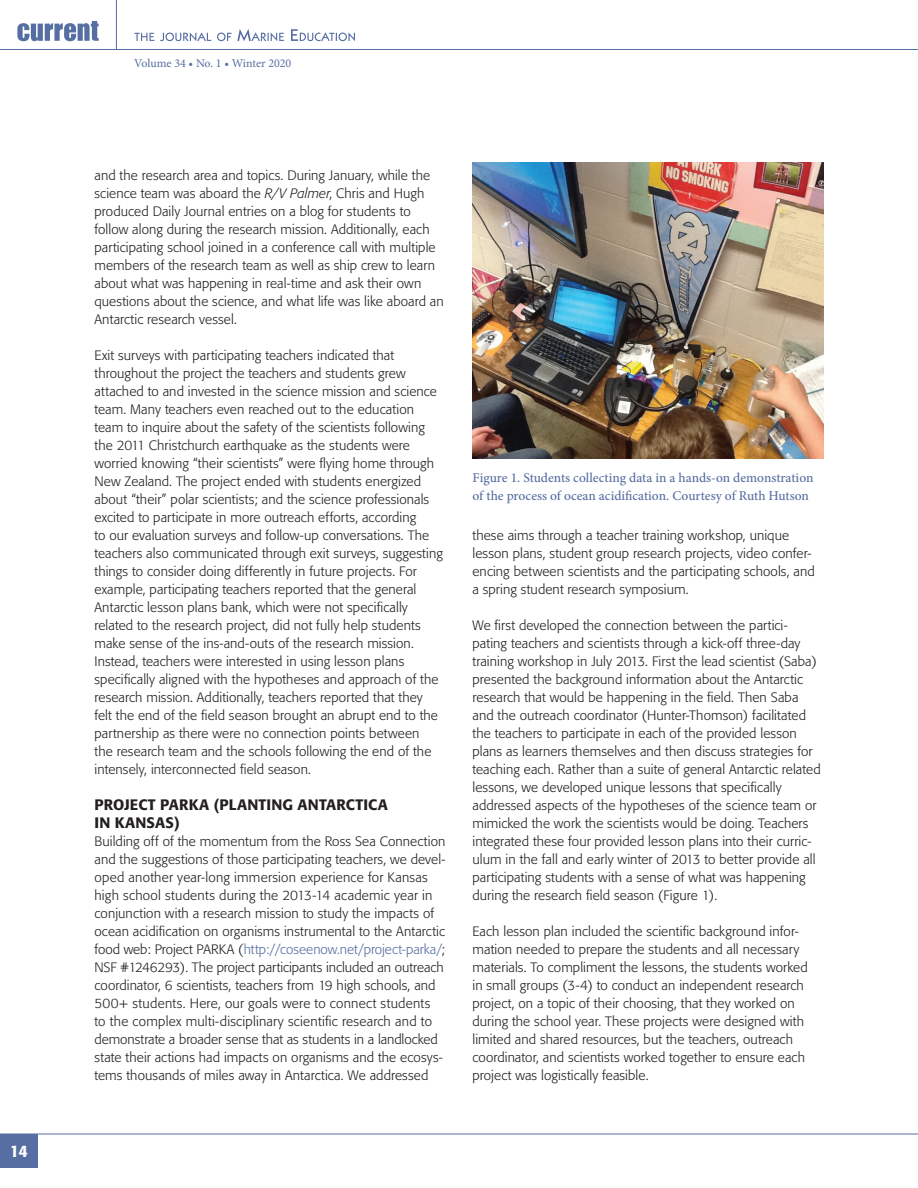
<style>
.page{position:relative;width:918px;height:1188px;background:#fff}
.page>*{position:absolute;margin:0;border:0;box-sizing:border-box;transform-origin:0 0}
.t1{font:500 16.5px "Formata";color:#fff}
.N-subhead_1{font:500 15px/18px "Formata";letter-spacing:.015em;color:#231f20}
.N-body2{font:300 13.5px/18px "Formata";letter-spacing:.005em;color:#231f20}
.N-caption{font:500 13.5px/18px "Minion Pro";color:#576ea2}
.t2{font:12px "Minion Pro";letter-spacing:-.005em;color:#576ea2}
.s1{font-style:italic}
.s2{color:#576ea2}
</style>
<div class="page">
<hr style="left:0;top:49px;width:918px;height:1px;background:#576ea2">
<hr style="left:116px;top:0;width:1px;height:50px;background:#576ea2">
<hr style="left:0;top:1134px;width:918px;height:1px;background:#576ea2">
<div style="left:0;top:1134px;width:38px;height:34px;background:#576ea2"></div>
<svg style="left:134px;top:29px;width:221px;height:12px"></svg>
<svg style="left:17px;top:21px;width:82px;height:20px"></svg>
<img style="left:472px;top:162px;width:352px;height:296px">
<p class="t1" style="left:10px;top:1141px;width:20px">14</p>
<p class="t2" style="left:134px;top:55px;width:159px">Volume 34 • No. 1 • Winter 2020</p>
<p class="N-body2" style="left:94px;top:166px;width:351px">and the research area and topics. During January, while the science team was aboard the <span class="s1">R/V Palmer</span>, Chris and Hugh produced Daily Journal entries on a blog for students to follow along during the research mission. Additionally, each participating school joined in a conference call with multiple members of the research team as well as ship crew to learn about what was happening in real-time and ask their own questions about the science, and what life was like aboard an Antarctic research vessel.</p>
<p class="N-body2" style="left:94px;top:346px;width:350px">Exit surveys with participating teachers indicated that throughout the project the teachers and students grew attached to and invested in the science mission and science team. Many teachers even reached out to the education team to inquire about the safety of the scientists following the 2011 Christchurch earthquake as the students were worried knowing “their scientists” were flying home through New Zealand. The project ended with students energized about “their” polar scientists; and the science professionals excited to participate in more outreach efforts, according<br>to our evaluation surveys and follow-up conversations. The teachers also communicated through exit surveys, suggesting things to consider doing differently in future projects. For example, participating teachers reported that the general Antarctic lesson plans bank, which were not specifically related to the research project, did not fully help students make sense of the ins-and-outs of the research mission.<br>Instead, teachers were interested in using lesson plans specifically aligned with the hypotheses and approach of the research mission. Additionally, teachers reported that they felt the end of the field season brought an abrupt end to the partnership as there were no connection points between<br>the research team and the schools following the end of the intensely, interconnected field season.</p>
<p class="N-subhead_1" style="left:94px;top:796px;width:295px">PROJECT PARKA (PLANTING ANTARCTICA<br>IN KANSAS)</p>
<p class="N-body2" style="left:94px;top:832px;width:353px">Building off of the momentum from the Ross Sea Connection and the suggestions of those participating teachers, we devel&shy;oped another year-long immersion experience for Kansas high school students during the 2013-14 academic year in conjunction with a research mission to study the impacts of ocean acidification on organisms instrumental to the Antarctic food web: Project PARKA (<span class="s2">http://coseenow.net/project-parka/</span>; NSF #1246293). The project participants included an outreach coordinator, 6 scientists, teachers from 19 high schools, and 500+ students. Here, our goals were to connect students<br>to the complex multi-disciplinary scientific research and to demonstrate a broader sense that as students in a landlocked state their actions had impacts on organisms and the ecosys&shy;tems thousands of miles away in Antarctica. We addressed</p>
<p class="N-caption" style="left:472px;top:468px;width:343px">Figure 1. Students collecting data in a hands-on demonstration of the process of ocean acidification. Courtesy of Ruth Hutson</p>
<p class="N-body2" style="left:472px;top:526px;width:344px">these aims through a teacher training workshop, unique lesson plans, student group research projects, video confer&shy;encing between scientists and the participating schools, and a spring student research symposium.</p>
<p class="N-body2" style="left:472px;top:616px;width:350px">We first developed the connection between the partici&shy;pating teachers and scientists through a kick-off three-day training workshop in July 2013. First the lead scientist (Saba) presented the background information about the Antarctic research that would be happening in the field. Then Saba and the outreach coordinator (Hunter-Thomson) facilitated the teachers to participate in each of the provided lesson plans as learners themselves and then discuss strategies for teaching each. Rather than a suite of general Antarctic related lessons, we developed unique lessons that specifically addressed aspects of the hypotheses of the science team or mimicked the work the scientists would be doing. Teachers integrated these four provided lesson plans into their curric&shy;ulum in the fall and early winter of 2013 to better provide all participating students with a sense of what was happening during the research field season (Figure 1).</p>
<p class="N-body2" style="left:472px;top:922px;width:337px">Each lesson plan included the scientific background infor&shy;mation needed to prepare the students and all necessary materials. To compliment the lessons, the students worked in small groups (3-4) to conduct an independent research project, on a topic of their choosing, that they worked on during the school year. These projects were designed with limited and shared resources, but the teachers, outreach coordinator, and scientists worked together to ensure each project was logistically feasible.</p>
</div>
